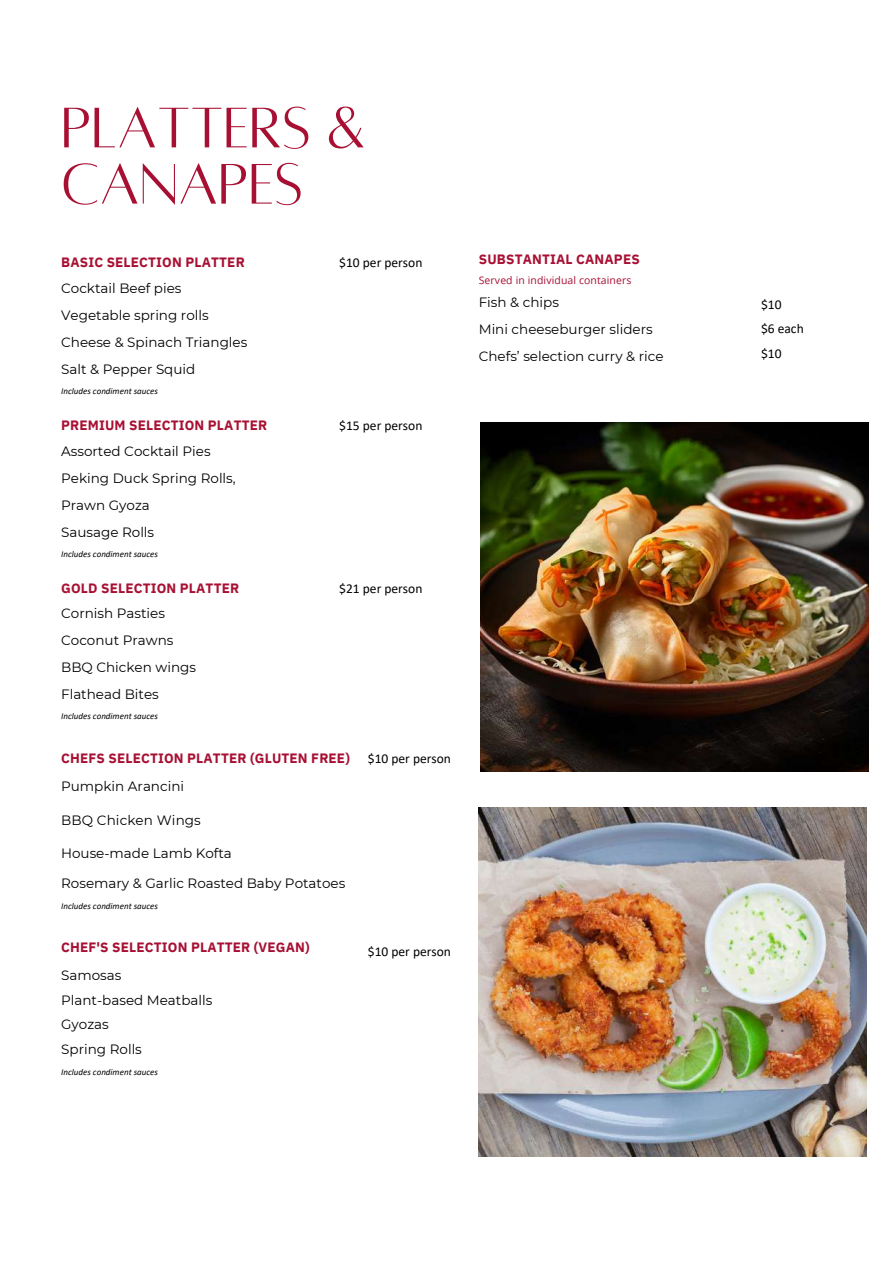
<style>
.page{position:relative;width:893px;height:1269px;background:#fff}
.page>*{position:absolute;margin:0;border:0;box-sizing:border-box;transform-origin:0 0}
.t1{font:63px/56.2px "Alta regular";color:#a81033}
.t2{font:13.5px/27px "Montserrat";color:#000}
.t3{font:700 13.5px "IBM Plex Sans";letter-spacing:.01em;color:#a81033}
.t4{font:13.5px/24.8px "Calibri";color:#000}
.t5{font:700 13.5px "IBM Plex Sans";letter-spacing:.01em;color:#a70f33}
.t6{font:10.5px "Open Sans";letter-spacing:.01em;color:#a70f33}
.t7{font:italic 9px "Calibri";color:#000}
</style>
<div class="page">
<img style="left:480px;top:423px;width:387px;height:348px">
<img style="left:478px;top:808px;width:387px;height:349px">
<h1 class="t1" style="left:61px;top:100px;width:306px">PLATTERS &amp;<br>CANAPES</h1>
<p class="t3" style="left:61px;top:253px;width:185px">BASIC SELECTION PLATTER</p>
<p class="t4" style="left:339px;top:252px;width:85px">$10 per person</p>
<p class="t2" style="left:61px;top:274px;width:188px">Cocktail Beef pies<br>Vegetable spring rolls<br>Cheese &amp; Spinach Triangles<br>Salt &amp; Pepper Squid</p>
<p class="t7" style="left:61px;top:387px;width:98px">Includes condiment sauces</p>
<p class="t3" style="left:61px;top:417px;width:207px">PREMIUM SELECTION PLATTER</p>
<p class="t4" style="left:339px;top:415px;width:85px">$15 per person</p>
<p class="t2" style="left:61px;top:438px;width:176px">Assorted Cocktail Pies<br>Peking Duck Spring Rolls,<br>Prawn Gyoza<br>Sausage Rolls</p>
<p class="t7" style="left:61px;top:550px;width:98px">Includes condiment sauces</p>
<p class="t3" style="left:61px;top:579px;width:179px">GOLD SELECTION PLATTER</p>
<p class="t4" style="left:339px;top:577px;width:85px">$21 per person</p>
<p class="t2" style="left:61px;top:600px;width:136px">Cornish Pasties<br>Coconut Prawns<br>BBQ Chicken wings<br>Flathead Bites</p>
<p class="t7" style="left:61px;top:712px;width:98px">Includes condiment sauces</p>
<p class="t5" style="left:61px;top:749px;width:290px">CHEFS SELECTION PLATTER (GLUTEN FREE)</p>
<p class="t2" style="left:61px;top:773px;width:124px">Pumpkin Arancini</p>
<p class="t2" style="left:61px;top:807px;width:141px">BBQ Chicken Wings</p>
<p class="t2" style="left:61px;top:839px;width:172px">House-made Lamb Kofta</p>
<p class="t2" style="left:61px;top:870px;width:285px">Rosemary &amp; Garlic Roasted Baby Potatoes</p>
<p class="t7" style="left:61px;top:902px;width:98px">Includes condiment sauces</p>
<p class="t5" style="left:61px;top:938px;width:250px">CHEF'S SELECTION PLATTER (VEGAN)</p>
<p class="t2" style="left:61px;top:963px;width:153px;line-height:24.8px">Samosas<br>Plant-based Meatballs<br>Gyozas<br>Spring Rolls</p>
<p class="t7" style="left:61px;top:1069px;width:98px">Includes condiment sauces</p>
<p class="t4" style="left:368px;top:747px;width:85px">$10 per person</p>
<p class="t4" style="left:368px;top:940px;width:85px">$10 per person</p>
<p class="t3" style="left:478px;top:251px;width:162px">SUBSTANTIAL CANAPES</p>
<p class="t6" style="left:478px;top:273px;width:154px">Served in individual containers</p>
<p class="t2" style="left:478px;top:288px;width:186px">Fish &amp; chips<br>Mini cheeseburger sliders<br>Chefs’ selection curry &amp; rice</p>
<p class="t4" style="left:760px;top:293px;width:44px">$10<br>$6 each $10</p>
</div>
